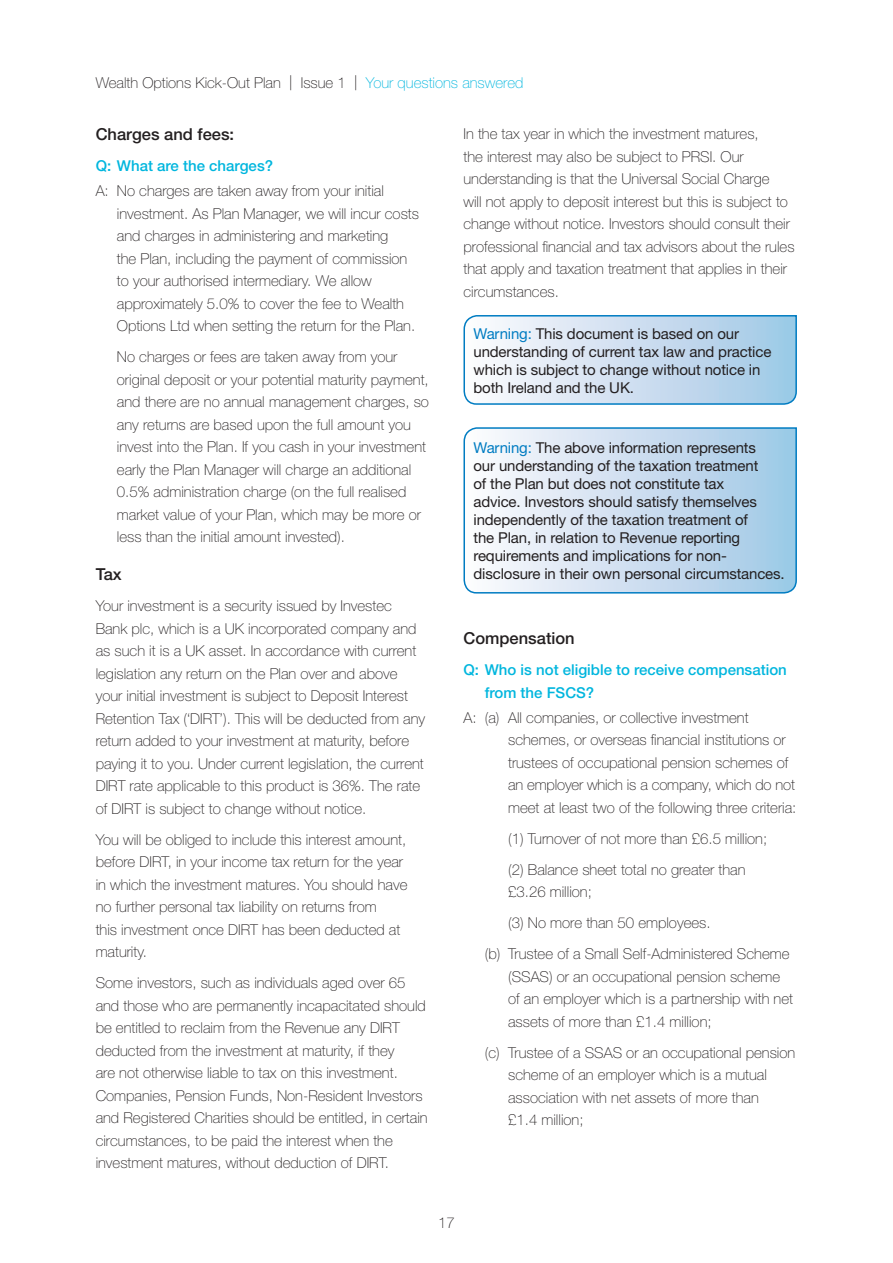
<style>
.page{position:relative;width:893px;height:1263px;background:#fff}
.page>*{position:absolute;margin:0;border:0;box-sizing:border-box;transform-origin:0 0}
.t1{font:500 16.5px "Helvetica Neue";color:#231f20}
.t2{font:100 15px/22.5px "Helvetica Neue";color:#231f20}
.t3{font:15px/18px "Helvetica Neue";letter-spacing:-.01em;color:#231f20}
.t4{font:500 15px/22.5px "Helvetica Neue";color:#00b6de}
.s1{color:#00b6de}
.s2{color:#007cc2}
</style>
<div class="page">
<svg style="left:463px;top:315px;width:334px;height:90px;background:#c6dcef"></svg>
<svg style="left:463px;top:427px;width:334px;height:167px"></svg>
<p class="t2" style="left:96px;top:72px;width:429px">Wealth Options Kick-Out Plan | Issue 1 | <span class="s1">Your questions answered</span></p>
<p class="t1" style="left:96px;top:125px;width:140px">Charges and fees:</p>
<p class="t4" style="left:96px;top:155px;width:179px">Q: What are the charges?</p>
<p class="t2" style="left:117px;top:179px;width:304px;text-indent:-21px">A: No charges are taken away from your initial investment. As Plan Manager, we will incur costs and charges in administering and marketing<br>the Plan, including the payment of commission to your authorised intermediary. We allow approximately 5.0% to cover the fee to Wealth Options Ltd when setting the return for the Plan.</p>
<p class="t2" style="left:117px;top:345px;width:314px">No charges or fees are taken away from your original deposit or your potential maturity payment, and there are no annual management charges, so any returns are based upon the full amount you invest into the Plan. If you cash in your investment early the Plan Manager will charge an additional 0.5% administration charge (on the full realised market value of your Plan, which may be more or less than the initial amount invested).</p>
<p class="t1" style="left:96px;top:564px;width:28px">Tax</p>
<p class="t2" style="left:96px;top:594px;width:331px">Your investment is a security issued by Investec Bank plc, which is a UK incorporated company and as such it is a UK asset. In accordance with current legislation any return on the Plan over and above your initial investment is subject to Deposit Interest Retention Tax (‘DIRT’). This will be deducted from any return added to your investment at maturity, before paying it to you. Under current legislation, the current DIRT rate applicable to this product is 36%. The rate of DIRT is subject to change without notice.</p>
<p class="t2" style="left:96px;top:828px;width:313px">You will be obliged to include this interest amount, before DIRT, in your income tax return for the year in which the investment matures. You should have no further personal tax liability on returns from<br>this investment once DIRT has been deducted at maturity.</p>
<p class="t2" style="left:96px;top:971px;width:333px">Some investors, such as individuals aged over 65 and those who are permanently incapacitated should be entitled to reclaim from the Revenue any DIRT deducted from the investment at maturity, if they<br>are not otherwise liable to tax on this investment.<br>Companies, Pension Funds, Non-Resident Investors and Registered Charities should be entitled, in certain circumstances, to be paid the interest when the investment matures, without deduction of DIRT.</p>
<p class="t2" style="left:463px;top:123px;width:333px">In the tax year in which the investment matures,<br>the interest may also be subject to PRSI. Our understanding is that the Universal Social Charge<br>will not apply to deposit interest but this is subject to change without notice. Investors should consult their professional financial and tax advisors about the rules that apply and taxation treatment that applies in their circumstances.</p>
<p class="t3" style="left:473px;top:324px;width:299px"><span class="s2">Warning:</span> This document is based on our understanding of current tax law and practice which is subject to change without notice in both Ireland and the UK.</p>
<p class="t3" style="left:473px;top:439px;width:313px"><span class="s2">Warning:</span> The above information represents<br>our understanding of the taxation treatment<br>of the Plan but does not constitute tax<br>advice. Investors should satisfy themselves independently of the taxation treatment of<br>the Plan, in relation to Revenue reporting requirements and implications for non&shy;disclosure in their own personal circumstances.</p>
<p class="t1" style="left:463px;top:629px;width:113px">Compensation</p>
<p class="t4" style="left:485px;top:659px;width:304px;text-indent:-21px">Q: Who is not eligible to receive compensation from the FSCS?</p>
<p class="t2" style="left:508px;top:706px;width:290px;text-indent:-45px">A: (a) All companies, or collective investment schemes, or overseas financial institutions or trustees of occupational pension schemes of an employer which is a company, which do not meet at least two of the following three criteria:</p>
<p class="t2" style="left:508px;top:823px;width:261px;line-height:31px">(1) Turnover of not more than £6.5 million; (2) Balance sheet total no greater than</p>
<p class="t2" style="left:508px;top:880px;width:85px">£3.26 million;</p>
<p class="t2" style="left:508px;top:911px;width:204px">(3) No more than 50 employees.</p>
<p class="t2" style="left:485px;top:942px;width:306px">(b) Trustee of a Small Self-Administered Scheme</p>
<p class="t2" style="left:508px;top:965px;width:286px">(SSAS) or an occupational pension scheme of an employer which is a partnership with net assets of more than £1.4 million;</p>
<p class="t2" style="left:508px;top:1041px;width:289px;text-indent:-23px">(c) Trustee of a SSAS or an occupational pension scheme of an employer which is a mutual association with net assets of more than<br>£1.4 million;</p>
<p class="t2" style="left:438px;top:1211px;width:18px">17</p>
</div>
